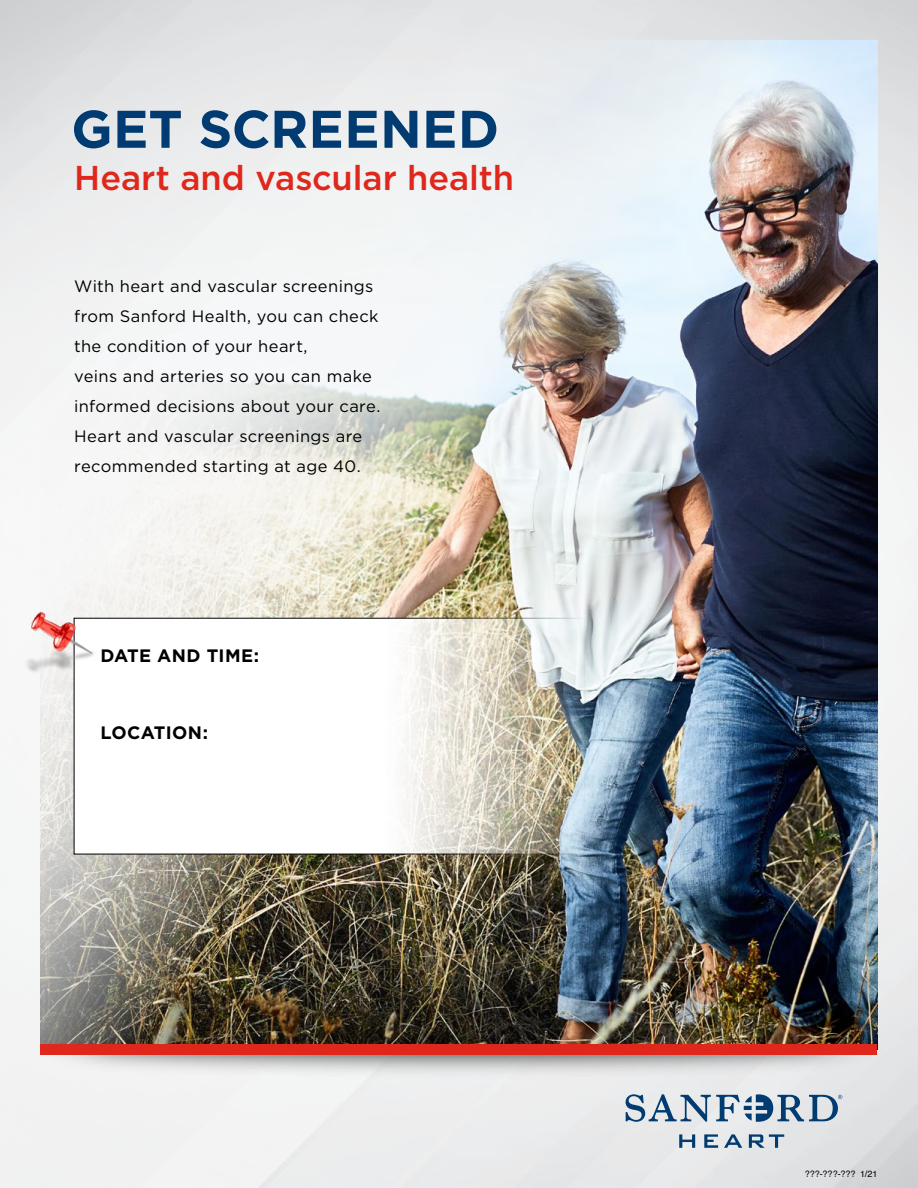
<style>
.page{position:relative;width:918px;height:1188px;background:#fff}
.page>*{position:absolute;margin:0;border:0;box-sizing:border-box;transform-origin:0 0}
.t1{font:700 52.95px "Gotham";letter-spacing:.005em;color:#003b71}
.t2{font:500 34.35px "Gotham";letter-spacing:-.005em;color:#df271c}
.t3{font:700 18px "Gotham";letter-spacing:.02em;color:#000}
.t4{font:16.5px/30px "Gotham";letter-spacing:.02em;color:#000}
.t5{font:9px "Helvetica";color:#000}
</style>
<div class="page">
<img style="left:40px;top:40px;width:838px;height:1004px">
<svg style="left:76px;top:620px;width:507px;height:232px"></svg>
<img style="left:1px;top:572px;width:126px;height:126px">
<div style="left:40px;top:1044px;width:838px;height:11px;background:#df271c"></div>
<svg style="left:679px;top:1134px;width:16px;height:14px"></svg>
<svg style="left:704px;top:1134px;width:14px;height:14px"></svg>
<svg style="left:724px;top:1134px;width:18px;height:14px"></svg>
<svg style="left:749px;top:1134px;width:35px;height:14px"></svg>
<svg style="left:626px;top:1094px;width:216px;height:28px;background:#9aaec1"></svg>
<h1 class="t1" style="left:71px;top:94px;width:429px">GET SCREENED</h1>
<h2 class="t2" style="left:74px;top:155px;width:442px">Heart and vascular health</h2>
<p class="t4" style="left:74px;top:271px;width:308px">With heart and vascular screenings from Sanford Health, you can check the condition of your heart,<br>veins and arteries so you can make informed decisions about your care.<br>Heart and vascular screenings are recommended starting at age 40.</p>
<p class="t3" style="left:100px;top:643px;width:160px">DATE AND TIME:</p>
<p class="t3" style="left:100px;top:721px;width:109px">LOCATION:</p>
<p class="t5" style="left:805px;top:1167px;width:74px">???-???-??? 1/21</p>
</div>
